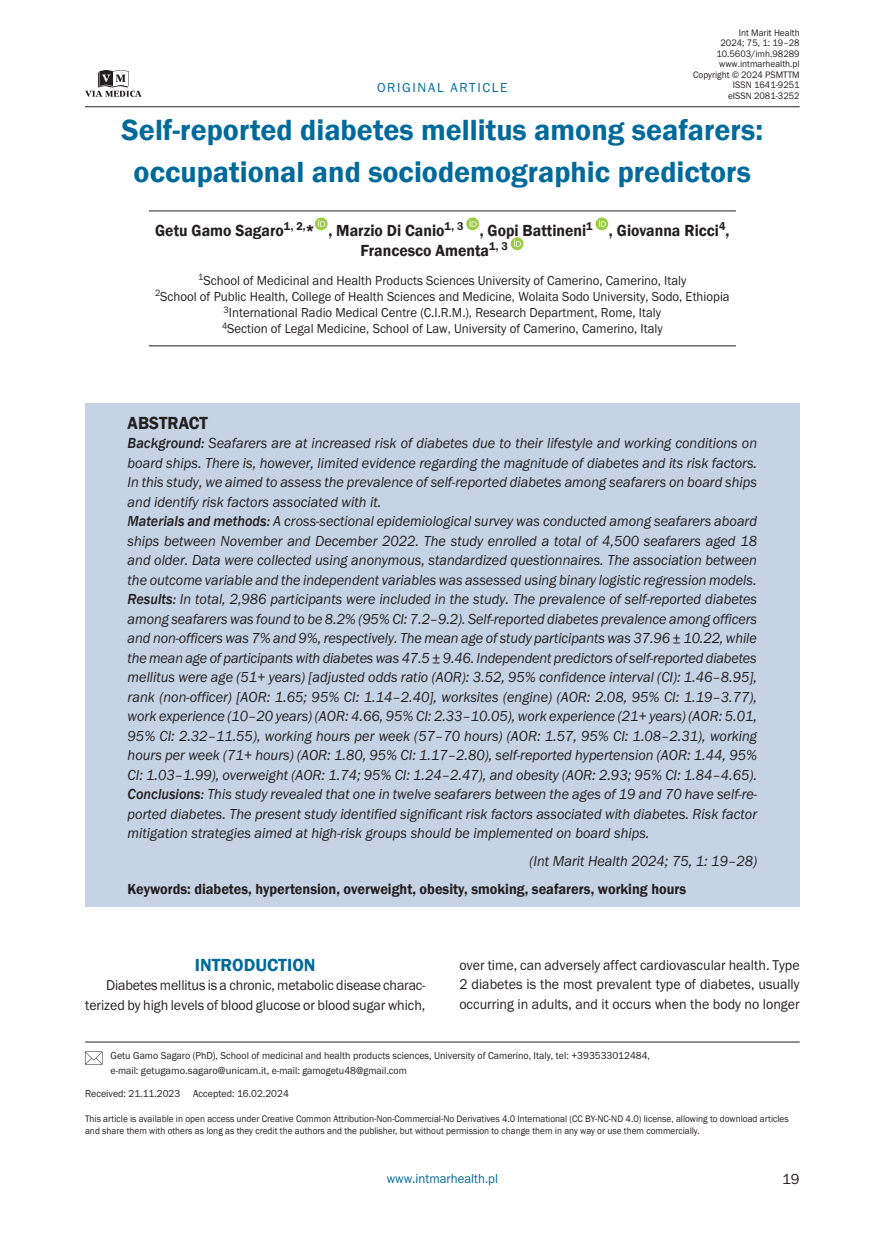
<style>
.page{position:relative;width:872px;height:1234px;background:#fff}
.page>*{position:absolute;margin:0;border:0;box-sizing:border-box;transform-origin:0 0}
._02_Tytul{font:600 30px/42px "Franklin Gothic";color:#006a9b;text-align:center}
._12_Srodtytul_1{font:600 18px "Franklin Gothic";color:#006a9b}
._06_Streszczenie_tyt{font:600 18px "Franklin Gothic";color:#231f20;scale:.95 1}
._03_Autor{font:600 16.5px/19.8px "Franklin Gothic";color:#231f20;scale:.95 1}
._06_Streszczenie_tek{font:italic 15px/19.5px "Franklin Got Itc TEE";color:#231f20;text-align:justify;scale:.95 1}
._06_Streszczenie_slo{font:600 15px "Franklin Gothic";color:#231f20;scale:.95 1}
._06_Streszczenie_slo-2{font:italic 15px "Franklin Got Itc TEE";color:#231f20;scale:.95 1}
.t1{font:15px "Franklin Got Itc TEE";color:#231f20}
._08_Tekst{font:14.7px/19.5px "Franklin Got Itc TEE";letter-spacing:-.005em;color:#231f20;text-align:right;scale:.95 1}
._03_Afiliacje{font:13.5px/16.2px "Franklin Got Itc TEE";color:#231f20;text-align:center;scale:.95 1}
._01_Rodzaj_artykulu{font:13.5px "Franklin Got Itc TEE";color:#006a9b;scale:.95 1}
._01_Rodzaj_artykulu-2{font:13.5px "Franklin Got Itc TEE";letter-spacing:.12em;color:#006a9b}
._05_Adres_koresponde{font:10.5px/15px "Franklin Got Itc TEE";color:#231f20;scale:.95 1}
._05_Adres_koresponde-2{font:9.75px/12px "Franklin Gothic";color:#231f20;scale:.95 1}
.t2{font:9.75px/10.5px "Franklin Got Itc TEE";color:#231f20;text-align:right;scale:.95 1}
.s1{font-family:"Franklin Gothic";font-weight:500}
</style>
<div class="page">
<hr style="left:85px;top:1041px;width:714px;height:1px;background:#231f20">
<hr style="left:149px;top:210px;width:587px;height:1px;background:#231f20">
<hr style="left:149px;top:345px;width:587px;height:1px;background:#231f20">
<svg style="left:315px;top:217px;width:12px;height:13px"></svg>
<svg style="left:318px;top:220px;width:7px;height:7px"></svg>
<svg style="left:466px;top:217px;width:13px;height:13px"></svg>
<svg style="left:469px;top:220px;width:7px;height:7px"></svg>
<svg style="left:595px;top:217px;width:13px;height:13px"></svg>
<svg style="left:599px;top:220px;width:7px;height:7px"></svg>
<div style="left:511px;top:237px;width:12px;height:13px;background:#9bcb44;border-radius:50%"></div>
<svg style="left:514px;top:239px;width:7px;height:8px"></svg>
<div style="left:85px;top:403px;width:714px;height:504px;background:#c5d3e4"></div>
<svg style="left:85px;top:1051px;width:17px;height:13px"></svg>
<hr style="left:85px;top:106px;width:714px;height:1px;background:#231f20">
<svg style="left:85px;top:70px;width:57px;height:27px"></svg>
<p class="_01_Rodzaj_artykulu-2" style="left:377px;top:80px;width:132px">ORIGINAL ARTICLE</p>
<p class="t2" style="left:693px;top:27px;width:114px">Int Marit Health<br>2024; 75, 1: 19–28<br>10.5603/imh.98289 www.intmarhealth.pl<br>Copyright © 2024 PSMTTM<br>ISSN 1641-9251<br>eISSN 2081-3252</p>
<p class="_02_Tytul" style="left:121px;top:109px;width:643px">Self-reported diabetes mellitus among seafarers: occupational and sociodemographic predictors</p>
<p class="_03_Autor" style="left:360px;top:221px;width:390px;text-indent:-205px">Getu Gamo Sagaro<sup>1,</sup> <sup>2,</sup>* , Marzio Di Canio<sup>1,</sup> <sup>3</sup> , Gopi Battineni<sup>1</sup> , Giovanna Ricci<sup>4</sup>,<br>Francesco Amenta<sup>1,</sup> <sup>3</sup></p>
<p class="_03_Afiliacje" style="left:155px;top:272px;width:606px"><sup>1</sup>School of Medicinal and Health Products Sciences University of Camerino, Camerino, Italy<br><sup>2</sup>School of Public Health, College of Health Sciences and Medicine, Wolaita Sodo University, Sodo, Ethiopia <sup>3</sup>International Radio Medical Centre (C.I.R.M.), Research Department, Rome, Italy<br><sup>4</sup>Section of Legal Medicine, School of Law, University of Camerino, Camerino, Italy</p>
<p class="_06_Streszczenie_tyt" style="left:128px;top:411px;width:86px">ABSTRACT</p>
<p class="_06_Streszczenie_tek" style="left:128px;top:433px;width:664px"><span class="s1">Background:</span> Seafarers are at increased risk of diabetes due to their lifestyle and working conditions on board ships. There is, however, limited evidence regarding the magnitude of diabetes and its risk factors.<br>In this study, we aimed to assess the prevalence of self-reported diabetes among seafarers on board ships and identify risk factors associated with it.</p>
<p class="_06_Streszczenie_tek" style="left:128px;top:511px;width:664px"><span class="s1">Materials and methods:</span> A cross-sectional epidemiological survey was conducted among seafarers aboard ships between November and December 2022. The study enrolled a total of 4,500 seafarers aged 18 and older. Data were collected using anonymous, standardized questionnaires. The association between the outcome variable and the independent variables was assessed using binary logistic regression models.</p>
<p class="_06_Streszczenie_tek" style="left:128px;top:589px;width:664px"><span class="s1">Results:</span> In total, 2,986 participants were included in the study. The prevalence of self-reported diabetes among seafarers was found to be 8.2% (95% CI: 7.2–9.2). Self-reported diabetes prevalence among officers and non-officers was 7% and 9%, respectively. The mean age of study participants was 37.96 ± 10.22, while the mean age of participants with diabetes was 47.5 ± 9.46. Independent predictors of self-reported diabetes mellitus were age (51+ years) [adjusted odds ratio (AOR): 3.52, 95% confidence interval (CI): 1.46–8.95], rank (non-officer) [AOR: 1.65; 95% CI: 1.14–2.40], worksites (engine) (AOR: 2.08, 95% CI: 1.19–3.77), work experience (10–20 years) (AOR: 4.66, 95% CI: 2.33–10.05), work experience (21+ years) (AOR: 5.01, 95% CI: 2.32–11.55), working hours per week (57–70 hours) (AOR: 1.57, 95% CI: 1.08–2.31), working hours per week (71+ hours) (AOR: 1.80, 95% CI: 1.17–2.80), self-reported hypertension (AOR: 1.44, 95% CI: 1.03–1.99), overweight (AOR: 1.74; 95% CI: 1.24–2.47), and obesity (AOR: 2.93; 95% CI: 1.84–4.65).</p>
<p class="_06_Streszczenie_tek" style="left:128px;top:784px;width:664px"><span class="s1">Conclusions:</span> This study revealed that one in twelve seafarers between the ages of 19 and 70 have self-re&shy;ported diabetes. The present study identified significant risk factors associated with diabetes. Risk factor mitigation strategies aimed at high-risk groups should be implemented on board ships.</p>
<p class="_06_Streszczenie_slo-2" style="left:529px;top:853px;width:241px">(Int Marit Health 2024; 75, 1: 19–28)</p>
<p class="_06_Streszczenie_slo" style="left:128px;top:880px;width:589px">Keywords: diabetes, hypertension, overweight, obesity, smoking, seafarers, working hours</p>
<p class="_12_Srodtytul_1" style="left:195px;top:953px;width:122px">INTRODUCTION</p>
<p class="_08_Tekst" style="left:85px;top:975px;width:360px">Diabetes mellitus is a chronic, metabolic disease charac&shy;terized by high levels of blood glucose or blood sugar which,</p>
<p class="_08_Tekst" style="left:459px;top:955px;width:360px;text-align:justify">over time, can adversely affect cardiovascular health. Type 2 diabetes is the most prevalent type of diabetes, usually occurring in adults, and it occurs when the body no longer</p>
<p class="_05_Adres_koresponde" style="left:111px;top:1047px;width:569px">Getu Gamo Sagaro (PhD), School of medicinal and health products sciences, University of Camerino, Italy, tel: +393533012484, e-mail: getugamo.sagaro@unicam.it, e-mail: gamogetu48@gmail.com</p>
<p class="_05_Adres_koresponde" style="left:85px;top:1086px;width:216px">Received: 21.11.2023 Accepted: 16.02.2024</p>
<p class="_05_Adres_koresponde-2" style="left:85px;top:1112px;width:742px">This article is available in open access under Creative Common Attribution-Non-Commercial-No Derivatives 4.0 International (CC BY-NC-ND 4.0) license, allowing to download articles and share them with others as long as they credit the authors and the publisher, but without permission to change them in any way or use them commercially.</p>
<p class="_01_Rodzaj_artykulu" style="left:387px;top:1170px;width:119px">www.intmarhealth.pl</p>
<p class="t1" style="left:782px;top:1170px;width:19px">19</p>
</div>
